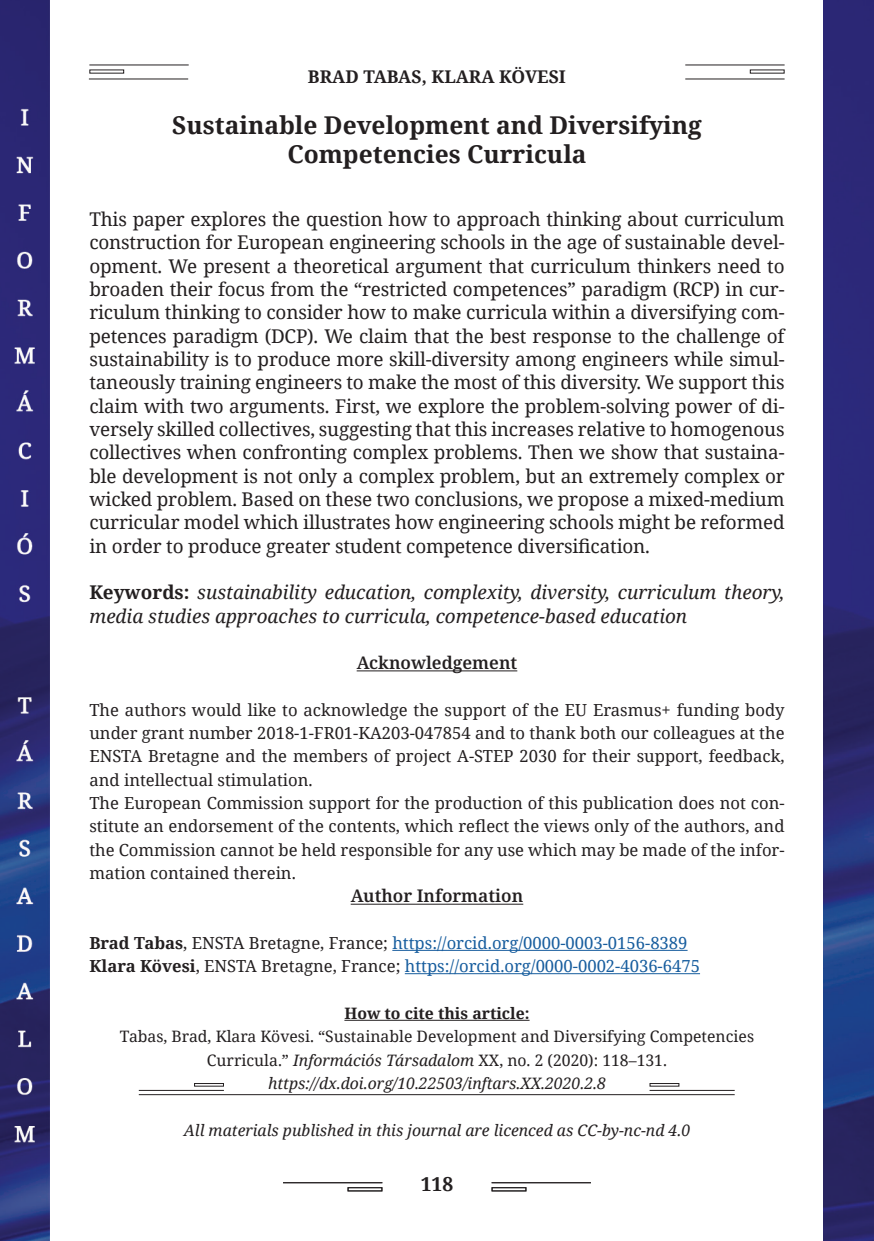
<style>
.page{position:relative;width:874px;height:1241px;background:#fff}
.page>*{position:absolute;margin:0;border:0;box-sizing:border-box;transform-origin:0 0}
.t1{font:700 24.5px/29.4px "Noto Serif";color:#231f20;text-align:center}
.t2{font:700 19.25px "Noto Serif";color:#231f20}
.t3{font:18.9px/23.3px "Noto Serif";letter-spacing:-.01em;color:#231f20;text-align:justify}
.t4{font:italic 18.9px/23.3px "Noto Serif";color:#231f20}
.t5{font:600 17.5px "Noto Serif";color:#231f20}
.t6{font:700 17.5px "Noto Serif";color:#231f20}
.t7{font:16.62px/23.3px "Noto Serif";color:#231f20}
.t8{font:16.62px/23.3px "Noto Serif";color:#175d9e}
.t9{font:15.75px/23.3px "Noto Serif";color:#231f20;text-align:center}
.t10{font:italic 15.75px "Noto Serif";color:#231f20}
.t11{font:700 15.75px "Noto Serif";color:#231f20}
.s1{font-weight:700;font-style:normal}
.s2{font-weight:700;color:#231f20}
.s3{color:#231f20}
.s4{font-style:italic}
</style>
<div class="page">
<hr style="left:491px;top:1182px;width:99px;height:1px;background:#231f20">
<div style="left:491px;top:1186px;width:35px;height:5px;border:1px solid #231f20"></div>
<hr style="left:283px;top:1182px;width:99px;height:1px;background:#231f20">
<div style="left:347px;top:1186px;width:35px;height:5px;border:1px solid #231f20"></div>
<hr style="left:685px;top:64px;width:99px;height:1px;background:#231f20">
<hr style="left:89px;top:64px;width:100px;height:1px;background:#231f20">
<img style="left:823px;top:0;width:50px;height:1240px">
<img style="left:0;top:0;width:49px;height:1240px">
<hr style="left:89px;top:78px;width:99px;height:1px;background:#231f20">
<hr style="left:685px;top:78px;width:99px;height:1px;background:#231f20">
<hr style="left:356px;top:670px;width:161px;height:1px;background:#231f20">
<hr style="left:350px;top:903px;width:173px;height:1px;background:#231f20">
<hr style="left:392px;top:949px;width:295px;height:1px;background:#175d9e">
<hr style="left:404px;top:973px;width:295px;height:1px;background:#175d9e">
<hr style="left:344px;top:1019px;width:185px;height:1px;background:#231f20">
<hr style="left:139px;top:1093px;width:595px;height:1px;background:#231f20">
<hr style="left:139px;top:1089px;width:85px;height:1px;background:#231f20">
<div style="left:194px;top:1082px;width:30px;height:4px;border:1px solid #231f20"></div>
<hr style="left:649px;top:1089px;width:85px;height:1px;background:#231f20">
<div style="left:649px;top:1082px;width:30px;height:4px;border:1px solid #231f20"></div>
<p class="t6" style="left:308px;top:65px;width:259px">BRAD TABAS, KLARA KÖVESI</p>
<p class="t1" style="left:172px;top:109px;width:531px">Sustainable Development and Diversifying<br>Competencies Curricula</p>
<p class="t3" style="left:89px;top:207px;width:696px">This paper explores the question how to approach thinking about curriculum construction for European engineering schools in the age of sustainable devel&shy;opment. We present a theoretical argument that curriculum thinkers need to broaden their focus from the “restricted competences” paradigm (RCP) in cur&shy;riculum thinking to consider how to make curricula within a diversifying com&shy;petences paradigm (DCP). We claim that the best response to the challenge of sustainability is to produce more skill-diversity among engineers while simul&shy;taneously training engineers to make the most of this diversity. We support this claim with two arguments. First, we explore the problem-solving power of di&shy;versely skilled collectives, suggesting that this increases relative to homogenous collectives when confronting complex problems. Then we show that sustaina&shy;ble development is not only a complex problem, but an extremely complex or wicked problem. Based on these two conclusions, we propose a mixed-medium curricular model which illustrates how engineering schools might be reformed in order to produce greater student competence diversification.</p>
<p class="t4" style="left:89px;top:580px;width:696px"><span class="s1">Keywords:</span> sustainability education, complexity, diversity, curriculum theory, media studies approaches to curricula, competence-based education</p>
<p class="t5" style="left:356px;top:650px;width:162px">Acknowledgement</p>
<p class="t7" style="left:89px;top:697px;width:696px">The authors would like to acknowledge the support of the EU Erasmus+ funding body under grant number 2018-1-FR01-KA203-047854 and to thank both our colleagues at the ENSTA Bretagne and the members of project A-STEP 2030 for their support, feedback, and intellectual stimulation.<br>The European Commission support for the production of this publication does not con&shy;stitute an endorsement of the contents, which reflect the views only of the authors, and the Commission cannot be held responsible for any use which may be made of the infor&shy;mation contained therein.</p>
<p class="t5" style="left:350px;top:883px;width:174px">Author Information</p>
<p class="t8" style="left:89px;top:930px;width:611px"><span class="s2">Brad Tabas</span><span class="s3">, ENSTA Bretagne, France;</span> https://orcid.org/0000-0003-0156-8389<br><span class="s2">Klara Kövesi</span><span class="s3">, ENSTA Bretagne, France;</span> https://orcid.org/0000-0002-4036-6475</p>
<p class="t11" style="left:344px;top:1002px;width:186px">How to cite this article:</p>
<p class="t9" style="left:120px;top:1024px;width:635px">Tabas, Brad, Klara Kövesi. “Sustainable Development and Diversifying Competencies<br>Curricula.” <span class="s4">Információs Társadalom</span> XX, no. 2 (2020): 118–131. <span class="s4">https://dx.doi.org/10.22503/inftars.XX.2020.2.8</span></p>
<p class="t10" style="left:184px;top:1118px;width:507px">All materials published in this journal are licenced as CC-by-nc-nd 4.0</p>
<p class="t2" style="left:420px;top:1170px;width:34px">118</p>
</div>
